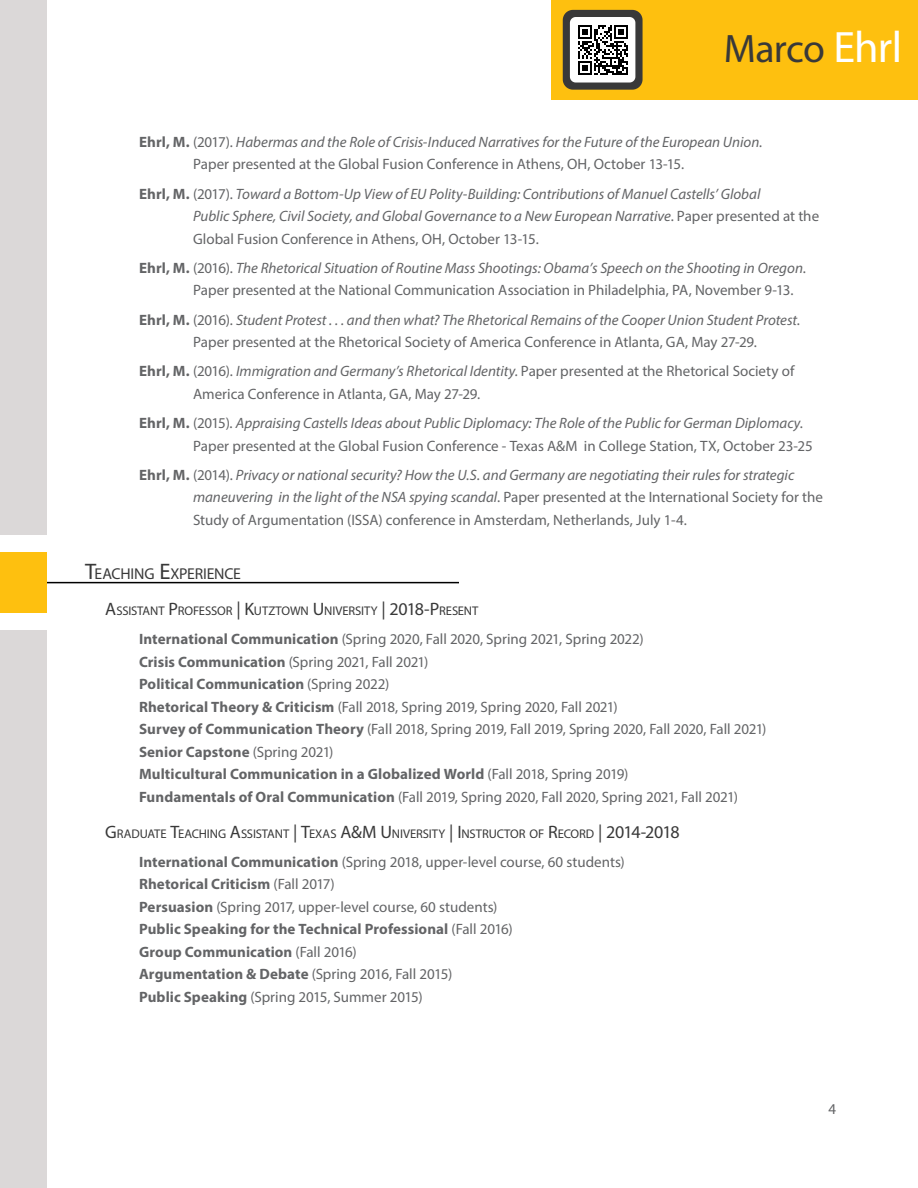
<style>
.page{position:relative;width:918px;height:1188px;background:#fff}
.page>*{position:absolute;margin:0;border:0;box-sizing:border-box;transform-origin:0 0}
.t1{font:39.75px "Myriad Pro";letter-spacing:-.015em;color:#393939}
.t2{font:18px "Myriad Pro";letter-spacing:-.05em;color:#393939}
.t3{font:15.75px "Myriad Pro";letter-spacing:-.01em;color:#393939}
.t4{font:15px/22.5px "Myriad Pro";color:#636466}
.t5{font:italic 15px/22.5px "Myriad Pro";color:#636466}
.t6{font:12.6px "Myriad Pro";letter-spacing:-.01em;color:#393939}
.s1{font-size:44.1px;color:#fff}
.s2{font-weight:700;font-style:normal}
.s3{font-style:normal}
.s4{font-weight:700}
.s5{font-style:italic}
.s6{font-size:22.5px}
.s7{font-size:18px}
.s8{font-size:12.6px}
</style>
<div class="page">
<div style="left:551px;top:0;width:367px;height:100px;background:#fec00f"></div>
<div style="left:563px;top:10px;width:80px;height:80px;border:10px solid #393939;border-radius:5px"></div>
<div style="left:573px;top:20px;width:60px;height:60px;background:#fff;border-radius:3px"></div>
<div style="left:570px;top:17px;width:65px;height:66px;border:6px solid #fff;border-radius:3px"></div>
<svg style="left:578px;top:25px;width:50px;height:50px"></svg>
<hr style="left:0;top:582px;width:459px;height:1px;background:#000">
<div style="left:0;top:552px;width:46px;height:61px;background:#fec00f"></div>
<div style="left:0;top:0;width:46px;height:535px;background:#dbd8d8"></div>
<div style="left:0;top:631px;width:46px;height:557px;background:#dbd8d8"></div>
<h1 class="t1" style="left:724px;top:24px;width:180px">Marco <span class="s1">Ehrl</span></h1>
<p class="t5" style="left:193px;top:130px;width:571px;text-indent:-54px"><span class="s2">Ehrl, M.</span> <span class="s3">(2017).</span> Habermas and the Role of Crisis-Induced Narratives for the Future of the European Union.<br><span class="s3">Paper presented at the Global Fusion Conference in Athens, OH, October 13-15.</span></p>
<p class="t5" style="left:193px;top:182px;width:628px;text-indent:-54px"><span class="s2">Ehrl, M.</span> <span class="s3">(2017).</span> Toward a Bottom-Up View of EU Polity-Building: Contributions of Manuel Castells’ Global<br>Public Sphere, Civil Society, and Global Governance to a New European Narrative<span class="s3">. Paper presented at the<br>Global Fusion Conference in Athens, OH, October 13-15.</span></p>
<p class="t4" style="left:193px;top:256px;width:614px;text-indent:-54px"><span class="s4">Ehrl, M.</span> (2016). <span class="s5">The Rhetorical Situation of Routine Mass Shootings: Obama’s Speech on the Shooting in Oregon</span>.<br>Paper presented at the National Communication Association in Philadelphia, PA, November 9-13.</p>
<p class="t4" style="left:193px;top:308px;width:609px;text-indent:-54px"><span class="s4">Ehrl, M.</span> (2016). <span class="s5">Student Protest . . . and then what? The Rhetorical Remains of the Cooper Union Student Protest</span>.<br>Paper presented at the Rhetorical Society of America Conference in Atlanta, GA, May 27-29.</p>
<p class="t4" style="left:193px;top:360px;width:603px;text-indent:-54px"><span class="s4">Ehrl, M.</span> (2016). <span class="s5">Immigration and Germany’s Rhetorical Identity.</span> Paper presented at the Rhetorical Society of<br>America Conference in Atlanta, GA, May 27-29.</p>
<p class="t4" style="left:193px;top:412px;width:621px;text-indent:-54px"><span class="s4">Ehrl, M.</span> (2015). <span class="s5">Appraising Castells Ideas about Public Diplomacy: The Role of the Public for German Diplomacy</span>.<br>Paper presented at the Global Fusion Conference - Texas A&amp;M in College Station, TX, October 23-25</p>
<p class="t5" style="left:193px;top:463px;width:631px;text-indent:-54px"><span class="s2">Ehrl, M.</span> <span class="s3">(2014).</span> Privacy or national security? How the U.S. and Germany are negotiating their rules for strategic maneuvering in the light of the NSA spying scandal<span class="s3">. Paper presented at the International Society for the<br>Study of Argumentation (ISSA) conference in Amsterdam, Netherlands, July 1-4.</span></p>
<p class="t3" style="left:85px;top:564px;width:102px"><span class="s6">T</span>EACHING <span class="s6">E</span>XPERIE</p>
<p class="t3" style="left:214px;top:564px;width:20px">NCE</p>
<p class="t6" style="left:105px;top:603px;width:234px"><span class="s7">A</span>SSISTANT <span class="s7">P</span>ROFESSOR <span class="s7">|</span> <span class="s7">K</span>UTZTOWN <span class="s7">U</span>NIVER</p>
<p class="t6" style="left:355px;top:603px;width:125px">SITY <span class="s7">|</span> <span class="s7">2018-P</span>RESENT</p>
<p class="t4" style="left:139px;top:628px;width:629px"><span class="s4">International Communication</span> (Spring 2020, Fall 2020, Spring 2021, Spring 2022)<br><span class="s4">Crisis Communication</span> (Spring 2021, Fall 2021)<br><span class="s4">Political Communication</span> (Spring 2022)<br><span class="s4">Rhetorical Theory &amp; Criticism</span> (Fall 2018, Spring 2019, Spring 2020, Fall 2021)<br><span class="s4">Survey of Communication Theory</span> (Fall 2018, Spring 2019, Fall 2019, Spring 2020, Fall 2020, Fall 2021)<br><span class="s4">Senior Capstone</span> (Spring 2021)<br><span class="s4">Multicultural Communication in a Globalized World</span> (Fall 2018, Spring 2019)<br><span class="s4">Fundamentals of Oral Communication</span> (Fall 2019, Spring 2020, Fall 2020, Spring 2021, Fall 2021)</p>
<p class="t6" style="left:105px;top:826px;width:42px"><span class="s7">G</span>RADUATE</p>
<p class="t6" style="left:170px;top:826px;width:237px"><span class="s7">T</span>EACHING <span class="s7">A</span>SSISTANT <span class="s7">|</span> <span class="s7">T</span>EXAS <span class="s7">A&amp;M U</span>NIVER</p>
<p class="t6" style="left:423px;top:826px;width:61px">SITY <span class="s7">|</span> <span class="s7">I</span>NSTRUCT</p>
<p class="t2" style="left:510px;top:820px;width:171px"><span class="s8">OR OF</span> R<span class="s8">ECORD</span> | 2014-2018</p>
<p class="t4" style="left:139px;top:850px;width:487px"><span class="s4">International Communication</span> (Spring 2018, upper-level course, 60 students)<br><span class="s4">Rhetorical Criticism</span> (Fall 2017)<br><span class="s4">Persuasion</span> (Spring 2017, upper-level course, 60 students)<br><span class="s4">Public Speaking for the Technical Professional</span> (Fall 2016)<br><span class="s4">Group Communication</span> (Fall 2016)<br><span class="s4">Argumentation &amp; Debate</span> (Spring 2016, Fall 2015)<br><span class="s4">Public Speaking</span> (Spring 2015, Summer 2015)</p>
<p class="t4" style="left:829px;top:1098px;width:9px">4</p>
</div>
